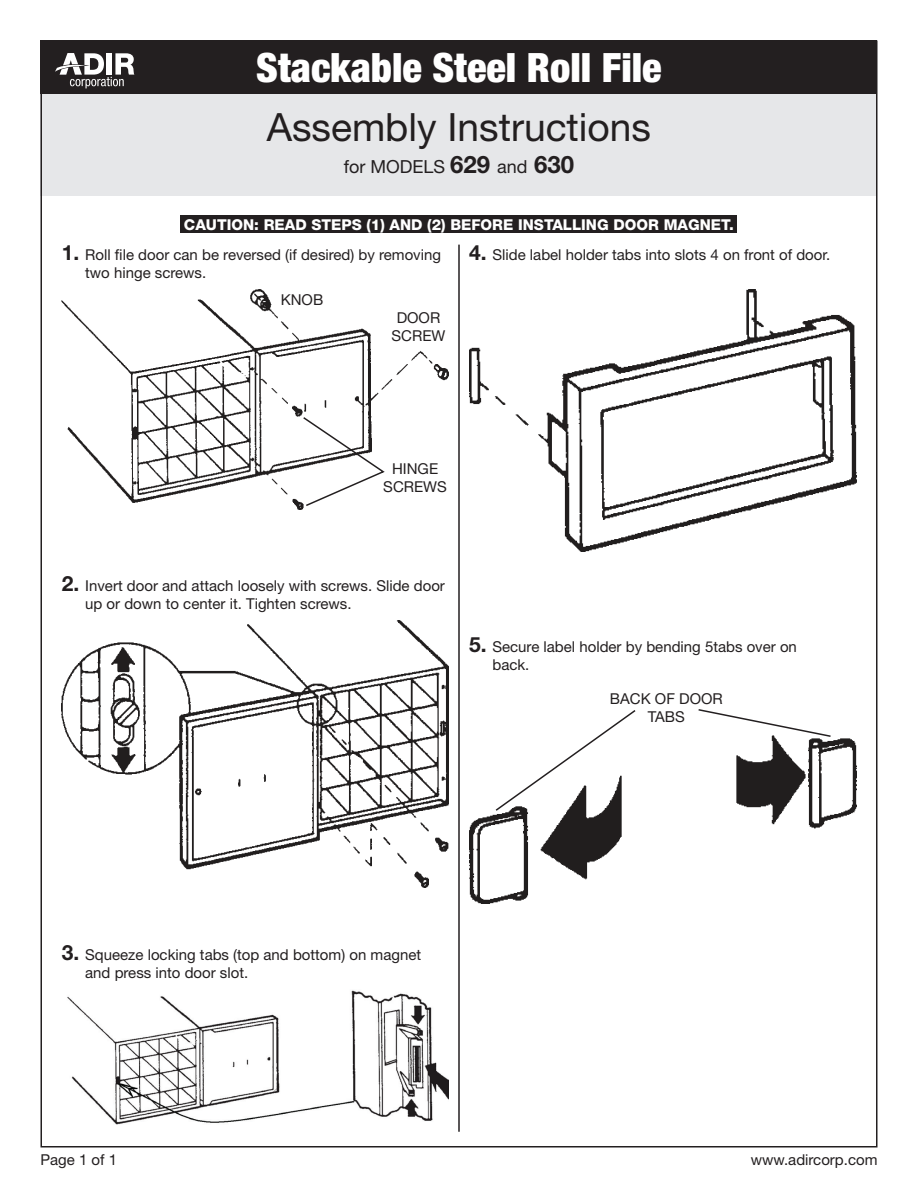
<style>
.page{position:relative;width:918px;height:1188px;background:#fff}
.page>*{position:absolute;margin:0;border:0;box-sizing:border-box;transform-origin:0 0}
.t1{font:900 condensed 40.5px "Helvetica Neue LT Std";color:#fff}
.t2{font:39px "Helvetica Neue LT Std";color:#231f20}
.t3{font:700 24px "Helvetica Neue LT Std";color:#231f20}
.t4{font:700 21px "Helvetica Neue LT Std";color:#231f20}
.t5{font:18px "Helvetica Neue LT Std";color:#231f20}
.t6{font:15px/18px "Helvetica Neue LT Std";color:#231f20;text-align:center}
.t7{font:800 15px "Helvetica Neue LT Std";color:#fff}
</style>
<div class="page">
<div style="left:40px;top:94px;width:838px;height:102px;background:#e6e7e9"></div>
<div style="left:40px;top:40px;width:838px;height:54px;background:#231f20"></div>
<svg style="left:55px;top:53px;width:79px;height:35px"></svg>
<hr style="left:458px;top:245px;width:2px;height:887px;background:#231f20">
<img style="left:62px;top:289px;width:387px;height:220px">
<img style="left:469px;top:289px;width:387px;height:262px">
<img style="left:469px;top:738px;width:387px;height:165px">
<img style="left:62px;top:620px;width:387px;height:267px">
<img style="left:67px;top:990px;width:382px;height:135px">
<div style="left:181px;top:216px;width:556px;height:17px;background:#231f20"></div>
<svg style="left:302px;top:416px;width:84px;height:91px"></svg>
<svg style="left:494px;top:710px;width:143px;height:102px"></svg>
<svg style="left:698px;top:709px;width:133px;height:29px"></svg>
<h1 class="t1" style="left:256px;top:43px;width:407px">Stackable Steel Roll File</h1>
<h2 class="t2" style="left:267px;top:104px;width:386px">Assembly Instructions</h2>
<h3 class="t3" style="left:534px;top:150px;width:42px">630</h3>
<h3 class="t3" style="left:450px;top:150px;width:42px">629</h3>
<p class="t5" style="left:344px;top:156px;width:103px">for MODELS</p>
<p class="t5" style="left:497px;top:156px;width:32px">and</p>
<h3 class="t4" style="left:62px;top:239px;width:19px">1.</h3>
<p class="t7" style="left:184px;top:216px;width:552px">CAUTION: READ STEPS (1) AND (2) BEFORE INSTALLING DOOR MAGNET.</p>
<p class="t6" style="left:85px;top:245px;width:357px">Roll file door can be reversed (if desired) by removing</p>
<h3 class="t4" style="left:469px;top:239px;width:19px">4.</h3>
<p class="t6" style="left:492px;top:245px;width:339px">Slide label holder tabs into slots 4 on front of door.</p>
<p class="t6" style="left:85px;top:263px;width:123px">two hinge screws.</p>
<p class="t6" style="left:281px;top:290px;width:44px">KNOB</p>
<p class="t6" style="left:392px;top:309px;width:55px">DOOR<br>SCREW</p>
<p class="t6" style="left:383px;top:459px;width:65px">HINGE<br>SCREWS</p>
<h3 class="t4" style="left:62px;top:570px;width:19px">2.</h3>
<p class="t6" style="left:85px;top:576px;width:361px">Invert door and attach loosely with screws. Slide door</p>
<p class="t6" style="left:85px;top:594px;width:268px">up or down to center .i t Tighten screws.</p>
<h3 class="t4" style="left:469px;top:632px;width:19px">5.</h3>
<p class="t6" style="left:492px;top:638px;width:306px">Secure label holder by bending 5tabs over on</p>
<p class="t6" style="left:492px;top:656px;width:38px">back.</p>
<p class="t6" style="left:610px;top:690px;width:114px">BACK OF DOOR<br>TABS</p>
<h3 class="t4" style="left:62px;top:940px;width:19px">3.</h3>
<p class="t6" style="left:85px;top:945px;width:337px">Squeeze locking tabs (top and bottom) on magnet</p>
<p class="t6" style="left:85px;top:963px;width:165px">and press into door slot.</p>
<p class="t6" style="left:40px;top:1150px;width:78px">Page 1 of 1</p>
<p class="t6" style="left:751px;top:1150px;width:128px">www.adircorp.com</p>
</div>
